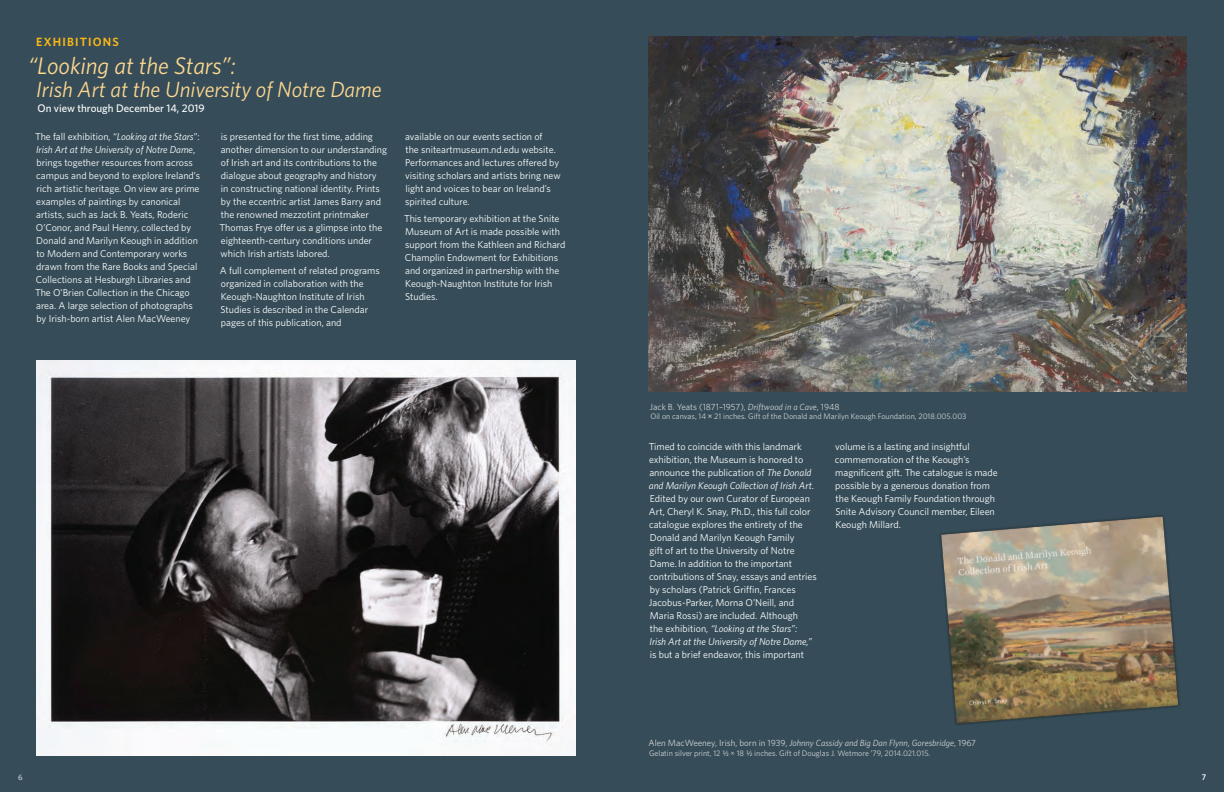
<style>
.page{position:relative;width:1224px;height:792px;background:#364d59}
.page>*{position:absolute;margin:0;border:0;box-sizing:border-box;transform-origin:0 0}
.t1{font:italic 24px "Whitney HTF";color:#fed88f}
.t2{font:italic 22px "Whitney HTF";color:#fed88f}
.t3{font:600 12px "Whitney HTF";letter-spacing:.1em;color:#fcb814}
.t4{font:500 11px "Whitney HTF";color:#fff}
.t5{font:10px/13px "Whitney HTF";color:#fff}
.t6{font:italic 9px "Whitney HTF";color:#d1d2d4}
.t7{font:9px "Whitney HTF";color:#d1d2d4}
.t8{font:8px "Whitney HTF";color:#d1d2d4}
.t9{font:8px "Whitney HTF";color:#fff}
.s1{font-style:italic}
.s2{font-family:"Tisa Sans Pro"}
.s3{font-style:normal}
.s4{font-family:"Whitney Numeric"}
</style>
<div class="page">
<img style="left:36px;top:360px;width:540px;height:396px">
<img style="left:649px;top:37px;width:538px;height:354px">
<img style="left:940px;top:515px;width:240px;height:210px">
<p class="t3" style="left:36px;top:34px;width:84px">EXHIBITIONS</p>
<p class="t1" style="left:28px;top:52px;width:209px">“Looking at the Stars”:</p>
<p class="t2" style="left:36px;top:76px;width:347px">Irish Art at the University of Notre Dame</p>
<p class="t4" style="left:37px;top:102px;width:169px">On view through December 14, 2019</p>
<p class="t5" style="left:35px;top:130px;width:167px">The fall exhibition, “<span class="s1">Looking at the Stars</span>”:<br><span class="s1">Irish Art at the University of Notre Dame</span>, brings together resources from across campus and beyond to explore Ireland’s rich artistic heritage. On view are prime examples of paintings by canonical artists, such as Jack B. Yeats, Roderic O’Conor, and Paul Henry, collected by Donald and Marilyn Keough in addition to Modern and Contemporary works drawn from the Rare Books and Special Collections at Hesburgh Libraries and The O’Brien Collection in the Chicago area. A large selection of photographs by Irish-born artist Alen MacWeeney</p>
<p class="t5" style="left:220px;top:130px;width:169px">is presented for the first time, adding another dimension to our understanding of Irish art and its contributions to the dialogue about geography and history<br>in constructing national identity. Prints by the eccentric artist James Barry and the renowned mezzotint printmaker Thomas Frye offer us a glimpse into the eighteenth-century conditions under which Irish artists labored.</p>
<p class="t5" style="left:220px;top:264px;width:161px">A full complement of related programs organized in collaboration with the Keough-Naughton Institute of Irish Studies is described in the Calendar pages of this publication, and</p>
<p class="t5" style="left:405px;top:130px;width:157px">available on our events section of<br>the sniteartmuseum.nd.edu website.<br>Performances and lectures offered by visiting scholars and artists bring new light and voices to bear on Ireland’s spirited culture.</p>
<p class="t5" style="left:404px;top:212px;width:163px">This temporary exhibition at the Snite Museum of Art is made possible with support from the Kathleen and Richard Champlin Endowment for Exhibitions and organized in partnership with the Keough-Naughton Institute for Irish Studies.</p>
<p class="t7" style="left:650px;top:401px;width:191px">Jack B. Yeats (1871–1957), <span class="s1">Driftwood in a Cave</span>, 1948</p>
<p class="t8" style="left:651px;top:412px;width:317px">Oil on canvas, 14 <span class="s2">×</span> 21 inches. Gift of the Donald and Marilyn Keough Foundation, 2018.005.003</p>
<p class="t5" style="left:649px;top:439px;width:170px">Timed to coincide with this landmark exhibition, the Museum is honored to announce the publication of <span class="s1">The Donald and Marilyn Keough Collection of Irish Art</span>.<br>Edited by our own Curator of European Art, Cheryl K. Snay, Ph.D., this full color catalogue explores the entirety of the Donald and Marilyn Keough Family<br>gift of art to the University of Notre Dame. In addition to the important contributions of Snay, essays and entries by scholars (Patrick Griffin, Frances Jacobus-Parker, Morna O’Neill, and Maria Rossi) are included. Although<br>the exhibition, <span class="s1">“Looking at the Stars”:<br>Irish Art at the University of Notre Dame,” </span>is but a brief endeavor, this important</p>
<p class="t5" style="left:835px;top:439px;width:164px">volume is a lasting and insightful commemoration of the Keough’s magnificent gift. The catalogue is made possible by a generous donation from the Keough Family Foundation through Snite Advisory Council member, Eileen Keough Millard.</p>
<p class="t6" style="left:648px;top:738px;width:329px"><span class="s3">Alen MacWeeney, Irish, born in 1939,</span> Johnny Cassidy and Big Dan Flynn, Goresbridge<span class="s3">, 1967</span></p>
<p class="t8" style="left:649px;top:748px;width:283px">Gelatin silver print, 12 <span class="s4">K ×</span> 18 <span class="s4">K</span> inches. Gift of Douglas J. Wetmore ’79, 2014.021.015.</p>
<p class="t9" style="left:18px;top:772px;width:6px">6</p>
<p class="t9" style="left:1202px;top:772px;width:6px">7</p>
</div>
